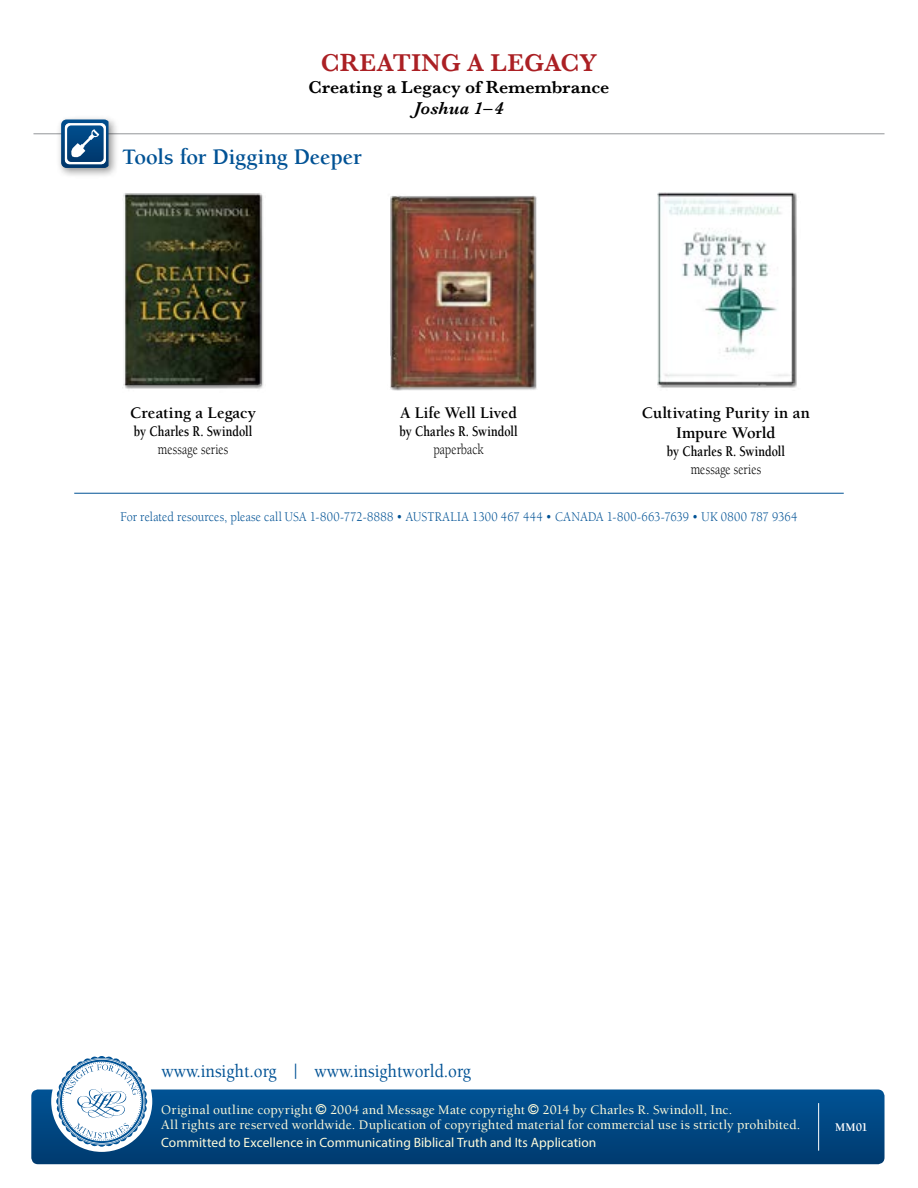
<style>
.page{position:relative;width:918px;height:1188px;background:#fff}
.page>*{position:absolute;margin:0;border:0;box-sizing:border-box;transform-origin:0 0}
.t1{font:600 25.5px "Baskerville";letter-spacing:.005em;color:#ab2024}
.t2{font:700 22.5px "Berkeley";letter-spacing:-.005em;color:#005295}
.t3{font:500 18.9px "Berkeley";color:#005295;scale:.9 1}
.t4{font:600 18px "Baskerville";letter-spacing:.01em;color:#000}
.t5{font:italic 600 18px "Baskerville";color:#000}
.t6{font:700 16.5px/19.5px "Berkeley";color:#000;text-align:center}
.t7{font:700 16.5px "Berkeley";color:#000;scale:.95 1}
.t8{font:700 15px "Berkeley";color:#000;scale:.8 1}
.t9{font:15px "Berkeley";letter-spacing:.005em;color:#000;scale:.8 1}
.t10{font:500 13.5px/15px "Berkeley";letter-spacing:.01em;color:#fffcdb}
.t11{font:13.5px "Berkeley";letter-spacing:.015em;color:#005295;scale:.9 1}
.t12{font:13.5px "Myriad Pro";letter-spacing:.005em;color:#fffcdb}
.t13{font:700 12px "Berkeley";color:#fff}
</style>
<div class="page">
<div style="left:31px;top:1090px;width:854px;height:74px;background:linear-gradient(to bottom,#005395,#003b70);border-radius:7px"></div>
<div style="left:51px;top:1051px;width:101px;height:101px;background:#fff;border-radius:50%"></div>
<svg style="left:56px;top:1056px;width:91px;height:91px"></svg>
<hr style="left:33px;top:133px;width:852px;height:1px;background:#939598">
<hr style="left:818px;top:1103px;width:1px;height:48px;background:#fff">
<div style="left:56px;top:114px;width:64px;height:64px;background:#000;opacity:.45"></div>
<svg style="left:61px;top:119px;width:48px;height:49px"></svg>
<hr style="left:74px;top:493px;width:770px;height:1px;background:#005295">
<img style="left:390px;top:195px;width:147px;height:195px">
<img style="left:123px;top:193px;width:141px;height:196px">
<img style="left:658px;top:192px;width:139px;height:196px">
<svg style="left:316px;top:1104px;width:10px;height:11px"></svg>
<svg style="left:528px;top:1104px;width:11px;height:11px"></svg>
<h1 class="t1" style="left:321px;top:48px;width:278px">CREATING A LEGACY</h1>
<h3 class="t4" style="left:309px;top:76px;width:302px">Creating a Legacy of Remembrance</h3>
<h3 class="t5" style="left:414px;top:98px;width:91px">Joshua 1–4</h3>
<h2 class="t2" style="left:122px;top:145px;width:241px">Tools for Digging Deeper</h2>
<p class="t6" style="left:130px;top:403px;width:127px">Creating a Legacy</p>
<p class="t8" style="left:134px;top:423px;width:150px">by Charles R. Swindoll</p>
<p class="t9" style="left:158px;top:441px;width:90px">message series</p>
<p class="t7" style="left:400px;top:404px;width:125px">A Life Well Lived</p>
<p class="t8" style="left:399px;top:423px;width:150px">by Charles R. Swindoll</p>
<p class="t9" style="left:433px;top:441px;width:65px">paperback</p>
<p class="t6" style="left:642px;top:403px;width:169px">Cultivating Purity in an<br>Impure World</p>
<p class="t8" style="left:667px;top:443px;width:150px">by Charles R. Swindoll</p>
<p class="t9" style="left:691px;top:461px;width:90px">message series</p>
<p class="t11" style="left:120px;top:509px;width:754px">For related resources, please call USA 1-800-772-8888 • AUSTRALIA 1300 467 444 • CANADA 1-800-663-7639 • UK 0800 787 9364</p>
<h3 class="t3" style="left:162px;top:1061px;width:345px">www.insight.org | www.insightworld.org</h3>
<p class="t10" style="left:161px;top:1103px;width:641px;text-indent:381px">2014 by Charles R. Swindoll, Inc.<br>All rights are reserved worldwide. Duplication of copyrighted material for commercial use is strictly prohibited.</p>
<p class="t12" style="left:161px;top:1135px;width:437px">Committed to Excellence in Communicating Biblical Truth and Its Application</p>
<p class="t10" style="left:161px;top:1103px;width:153px">Original outline copyright</p>
<p class="t10" style="left:330px;top:1103px;width:196px">2004 and Message Mate copyright</p>
<p class="t13" style="left:835px;top:1121px;width:34px">MM01</p>
</div>
